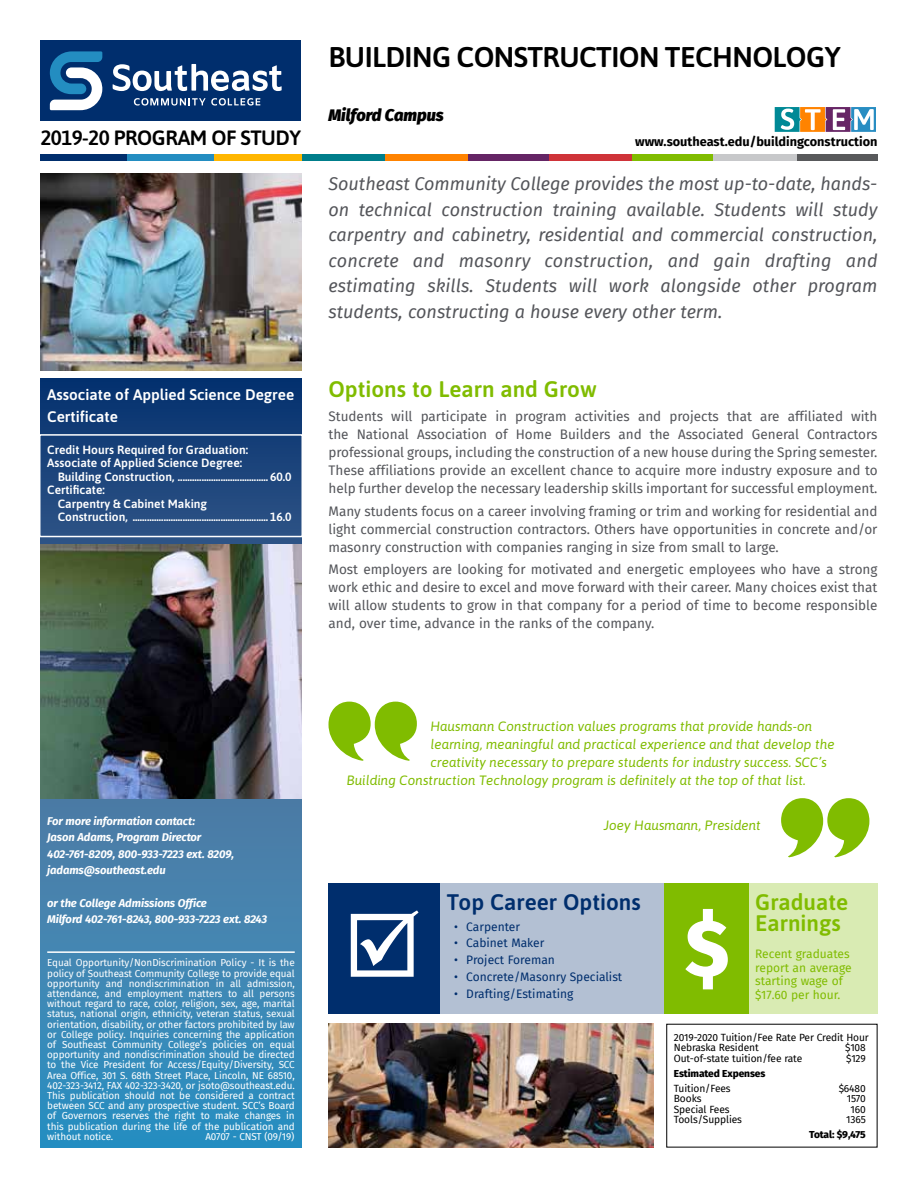
<style>
.page{position:relative;width:918px;height:1188px;background:#fff}
.page>*{position:absolute;margin:0;border:0;box-sizing:border-box;transform-origin:0 0}
.t1{font:600 28.5px "Asap";letter-spacing:-.02em;color:#000}
.t2{font:600 22.5px/21px "Asap";color:#80bc00}
.t3{font:600 22.5px "Asap";color:#002e6d}
.t4{font:600 20.7px "Asap";letter-spacing:-.02em;color:#000}
.t5{font:italic 18px/25.5px "Fira Sans";color:#54555a;text-align:justify}
.t6{font:italic 900 16.5px "Fira Sans";color:#000}
.t7{font:600 15.3px/22.4px "Asap";color:#fff}
.t8{font:13.5px/18px "Fira Sans";color:#54555a;text-align:justify}
.t9{font:italic 13.5px "Asap";color:#80bc00}
.t10{font:700 12.75px "Fira Sans";color:#000}
.t11{font:600 12px "Asap";color:#fff}
.t12{font:12px "Fira Sans";color:#002e6d}
.t13{font:12px/13.5px "Fira Sans";color:#80bc00}
.t14{font:italic 700 11.25px/16.4px "Fira Sans";letter-spacing:-.01em;color:#fff}
.t15{font:10.2px/10.5px "Fira Sans";letter-spacing:-.01em;color:#000}
.t16{font:800 10.2px "Fira Sans";letter-spacing:-.01em;color:#000}
.t17{font:9.9px/10.2px "Fira Sans";letter-spacing:-.01em;color:#fff;text-align:justify}
</style>
<div class="page">
<div style="left:40px;top:154px;width:87px;height:6px;background:#002e6d"></div>
<div style="left:127px;top:154px;width:87px;height:6px;background:#238dc1"></div>
<div style="left:214px;top:154px;width:88px;height:6px;background:#ffb600"></div>
<div style="left:383px;top:154px;width:85px;height:6px;background:#ff8300"></div>
<div style="left:548px;top:154px;width:84px;height:6px;background:#cf3339"></div>
<div style="left:712px;top:154px;width:85px;height:6px;background:#c7c8ca"></div>
<div style="left:302px;top:154px;width:82px;height:6px;background:#007e8b"></div>
<div style="left:468px;top:154px;width:81px;height:6px;background:#652565"></div>
<div style="left:632px;top:154px;width:81px;height:6px;background:#80bc00"></div>
<div style="left:797px;top:154px;width:81px;height:6px;background:#58595b"></div>
<img style="left:40px;top:173px;width:262px;height:197px">
<svg style="left:40px;top:378px;width:262px;height:770px;background:#367aa9"></svg>
<div style="left:40px;top:40px;width:262px;height:81px;background:#002e6d"></div>
<hr style="left:47px;top:951px;width:248px;height:2px;background:#fff">
<svg style="left:49px;top:51px;width:54px;height:59px"></svg>
<svg style="left:134px;top:98px;width:126px;height:8px"></svg>
<svg style="left:113px;top:64px;width:169px;height:27px"></svg>
<div style="left:328px;top:883px;width:113px;height:131px;background:#002e6d"></div>
<div style="left:441px;top:883px;width:223px;height:131px;background:#b3c0d3"></div>
<div style="left:664px;top:883px;width:85px;height:131px;background:#80bc00"></div>
<div style="left:749px;top:883px;width:129px;height:131px;background:#d9ebb3"></div>
<svg style="left:351px;top:910px;width:68px;height:67px"></svg>
<svg style="left:685px;top:909px;width:43px;height:80px"></svg>
<svg style="left:775px;top:107px;width:101px;height:25px"></svg>
<svg style="left:781px;top:798px;width:88px;height:59px"></svg>
<svg style="left:328px;top:702px;width:89px;height:59px"></svg>
<svg style="left:40px;top:433px;width:262px;height:105px;background:#274d81"></svg>
<img style="left:40px;top:545px;width:262px;height:253px">
<img style="left:328px;top:1024px;width:325px;height:124px">
<h3 class="t4" style="left:40px;top:123px;width:262px">2019-20 PROGRAM OF STUDY</h3>
<p class="t7" style="left:47px;top:382px;width:249px">Associate of Applied Science Degree<br>Certificate</p>
<p class="t11" style="left:47px;top:441px;width:202px">Credit Hours Required for Graduation:</p>
<p class="t11" style="left:47px;top:454px;width:197px">Associate of Applied Science Degree:</p>
<p class="t11" style="left:58px;top:468px;width:235px">Building Construction, ...................................... 60.0</p>
<p class="t11" style="left:47px;top:481px;width:59px">Certificate:</p>
<p class="t11" style="left:58px;top:495px;width:151px">Carpentry &amp; Cabinet Making</p>
<p class="t11" style="left:58px;top:508px;width:235px">Construction, ......................................................... 16.0</p>
<h1 class="t1" style="left:329px;top:37px;width:514px">BUILDING CONSTRUCTION TECHNOLOGY</h1>
<p class="t6" style="left:328px;top:101px;width:117px">Milford Campus</p>
<p class="t10" style="left:635px;top:131px;width:244px">www.southeast.edu/buildingconstruction</p>
<p class="t5" style="left:328px;top:171px;width:551px">Southeast Community College provides the most up-to-date, hands&shy;on technical construction training available. Students will study carpentry and cabinetry, residential and commercial construction, concrete and masonry construction, and gain drafting and estimating skills. Students will work alongside other program students, constructing a house every other term.</p>
<h2 class="t2" style="left:328px;top:377px;width:270px">Options to Learn and Grow</h2>
<p class="t8" style="left:328px;top:407px;width:551px">Students will participate in program activities and projects that are affiliated with the National Association of Home Builders and the Associated General Contractors professional groups, including the construction of a new house during the Spring semester.<br>These affiliations provide an excellent chance to acquire more industry exposure and to help further develop the necessary leadership skills important for successful employment.</p>
<p class="t8" style="left:328px;top:502px;width:551px">Many students focus on a career involving framing or trim and working for residential and light commercial construction contractors. Others have opportunities in concrete and/or masonry construction with companies ranging in size from small to large.</p>
<p class="t8" style="left:328px;top:560px;width:551px">Most employers are looking for motivated and energetic employees who have a strong work ethic and desire to excel and move forward with their career. Many choices exist that will allow students to grow in that company for a period of time to become responsible and, over time, advance in the ranks of the company.</p>
<p class="t14" style="left:47px;top:812px;width:188px">For more information contact:<br>Jason Adams, Program Director<br>402-761-8209, 800-933-7223 ext. 8209, jadams@southeast.edu</p>
<p class="t14" style="left:47px;top:894px;width:222px">or the College Admissions Office<br>Milford 402-761-8243, 800-933-7223 ext. 8243</p>
<p class="t17" style="left:47px;top:958px;width:249px">Equal Opportunity/NonDiscrimination Policy - It is the policy of Southeast Community College to provide equal opportunity and nondiscrimination in all admission, attendance, and employment matters to all persons without regard to race, color, religion, sex, age, marital status, national origin, ethnicity, veteran status, sexual orientation, disability, or other factors prohibited by law or College policy. Inquiries concerning the application of Southeast Community College’s policies on equal opportunity and nondiscrimination should be directed to the Vice President for Access/Equity/Diversity, SCC Area Office, 301 S. 68th Street Place, Lincoln, NE 68510, 402-323-3412, FAX 402-323-3420, or jsoto@southeast.edu.<br>This publication should not be considered a contract between SCC and any prospective student. SCC’s Board of Governors reserves the right to make changes in this publication during the life of the publication and without notice.</p>
<p class="t17" style="left:205px;top:1131px;width:91px">A0707 - CNST (09/19)</p>
<p class="t9" style="left:430px;top:718px;width:383px">Hausmann Construction values programs that provide hands-on</p>
<p class="t9" style="left:430px;top:736px;width:406px">learning, meaningful and practical experience and that develop the</p>
<p class="t9" style="left:430px;top:754px;width:398px">creativity necessary to prepare students for industry success. SCC’s</p>
<p class="t9" style="left:347px;top:772px;width:461px">Building Construction Technology program is definitely at the top of that list.</p>
<p class="t9" style="left:604px;top:816px;width:158px">Joey Hausmann, President</p>
<h2 class="t3" style="left:447px;top:887px;width:195px">Top Career Options</h2>
<p class="t12" style="left:454px;top:917px;width:67px">• Carpenter</p>
<p class="t12" style="left:454px;top:934px;width:92px">• Cabinet Maker</p>
<p class="t12" style="left:454px;top:951px;width:102px">• Project Foreman</p>
<p class="t12" style="left:454px;top:968px;width:169px">• Concrete/Masonry Specialist</p>
<p class="t12" style="left:454px;top:984px;width:121px">• Drafting/Estimating</p>
<h2 class="t2" style="left:755px;top:891px;width:94px">Graduate<br>Earnings</h2>
<p class="t13" style="left:755px;top:947px;width:98px">Recent graduates report an average starting wage of $17.60 per hour.</p>
<p class="t15" style="left:674px;top:1032px;width:197px">2019-2020 Tuition/Fee Rate Per Credit Hour<br>Nebraska Resident</p>
<p class="t15" style="left:845px;top:1042px;width:22px">$108</p>
<p class="t15" style="left:674px;top:1053px;width:130px">Out-of-state tuition/fee rate</p>
<p class="t15" style="left:846px;top:1053px;width:21px">$129</p>
<p class="t16" style="left:674px;top:1064px;width:93px">Estimated Expenses</p>
<p class="t15" style="left:674px;top:1082px;width:58px">Tuition/Fees</p>
<p class="t15" style="left:839px;top:1082px;width:29px">$6480</p>
<p class="t15" style="left:674px;top:1093px;width:29px">Books</p>
<p class="t15" style="left:847px;top:1093px;width:21px">1570</p>
<p class="t15" style="left:674px;top:1103px;width:57px">Special Fees</p>
<p class="t15" style="left:851px;top:1103px;width:17px">160</p>
<p class="t15" style="left:674px;top:1114px;width:70px">Tools/Supplies</p>
<p class="t15" style="left:846px;top:1114px;width:21px">1365</p>
<p class="t16" style="left:809px;top:1125px;width:58px">Total: $9,475</p>
</div>
